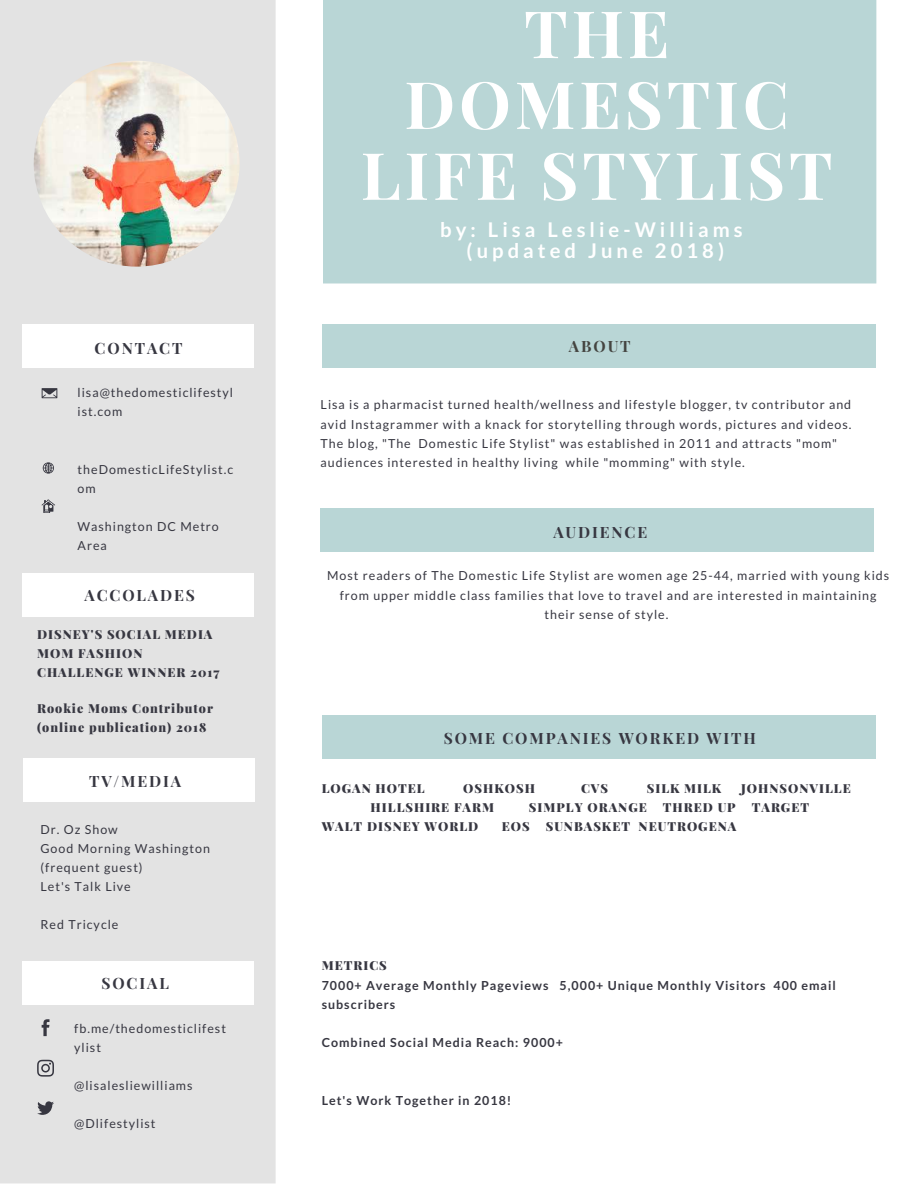
<style>
.page{position:relative;width:918px;height:1188px;background:#fff}
.page>*{position:absolute;margin:0;border:0;box-sizing:border-box;transform-origin:0 0}
.t1{font:700 65.4px/70.8px "Playfair Display";letter-spacing:.06em;color:#fff;text-align:center}
.t2{font:700 20.25px/21.3px "Lato";letter-spacing:.2em;color:#fff;text-align:center}
.t3{font:700 15.6px "Playfair Display";letter-spacing:.12em;color:#373741}
.t4{font:700 15.6px "Playfair Display";letter-spacing:.12em;color:#444440}
.t5{font:12.45px/19.2px "Lato";letter-spacing:.08em;color:#373741}
.t6{font:900 12.45px/19.2px "Playfair Display";letter-spacing:.08em;color:#373741}
.t7{font:700 12.45px/19.2px "Lato";letter-spacing:.08em;color:#373741}
</style>
<div class="page">
<div style="left:0;top:0;width:276px;height:1184px;background:#e3e3e3"></div>
<div style="left:323px;top:0;width:553px;height:284px;background:#b9d6d6"></div>
<div style="left:321px;top:508px;width:553px;height:44px;background:#b9d6d6"></div>
<div style="left:23px;top:324px;width:231px;height:44px;background:#fff"></div>
<div style="left:23px;top:573px;width:231px;height:43px;background:#fff"></div>
<div style="left:24px;top:758px;width:231px;height:44px;background:#fff"></div>
<div style="left:23px;top:961px;width:231px;height:44px;background:#fff"></div>
<svg style="left:42px;top:388px;width:15px;height:10px"></svg>
<svg style="left:42px;top:500px;width:13px;height:13px"></svg>
<svg style="left:43px;top:462px;width:11px;height:12px"></svg>
<div style="left:322px;top:715px;width:553px;height:44px;background:#b9d6d6"></div>
<div style="left:322px;top:324px;width:553px;height:44px;background:#b9d6d6"></div>
<svg style="left:37px;top:1060px;width:17px;height:17px"></svg>
<svg style="left:37px;top:1101px;width:17px;height:14px"></svg>
<svg style="left:42px;top:1019px;width:7px;height:17px"></svg>
<img style="left:34px;top:61px;width:206px;height:206px;border-radius:50%">
<p class="t3" style="left:95px;top:338px;width:89px">CONTACT</p>
<p class="t5" style="left:78px;top:383px;width:157px">lisa@thedomesticlifestyl ist.com</p>
<p class="t5" style="left:78px;top:459px;width:157px">theDomesticLifeStylist.c om</p>
<p class="t5" style="left:78px;top:517px;width:143px">Washington DC Metro<br>Area</p>
<p class="t3" style="left:84px;top:585px;width:112px">ACCOLADES</p>
<p class="t6" style="left:37px;top:624px;width:184px">DISNEY'S SOCIAL MEDIA<br>MOM FASHION<br>CHALLENGE WINNER 2017</p>
<p class="t6" style="left:37px;top:699px;width:177px">Rookie Moms Contributor (online publication) 2018</p>
<p class="t3" style="left:89px;top:771px;width:94px">TV/MEDIA</p>
<p class="t5" style="left:41px;top:819px;width:171px">Dr. Oz Show<br>Good Morning Washington (frequent guest)<br>Let's Talk Live</p>
<p class="t5" style="left:41px;top:915px;width:80px">Red Tricycle</p>
<p class="t3" style="left:101px;top:974px;width:69px">SOCIAL</p>
<p class="t5" style="left:74px;top:1018px;width:153px">fb.me/thedomesticlifest ylist</p>
<p class="t5" style="left:74px;top:1076px;width:120px">@lisalesliewilliams</p>
<p class="t5" style="left:74px;top:1114px;width:83px">@Dlifestylist</p>
<h1 class="t1" style="left:361px;top:-2px;width:473px">THE<br>DOMESTIC<br>LIFE STYLIST</h1>
<h2 class="t2" style="left:440px;top:219px;width:304px">by: Lisa Leslie-Williams (updated June 2018)</h2>
<p class="t4" style="left:569px;top:337px;width:63px">ABOUT</p>
<p class="t5" style="left:321px;top:395px;width:532px">Lisa is a pharmacist turned health/wellness and lifestyle blogger, tv contributor and avid Instagrammer with a knack for storytelling through words, pictures and videos.<br>The blog, "The Domestic Life Stylist" was established in 2011 and attracts "mom" audiences interested in healthy living while "momming" with style.</p>
<p class="t3" style="left:553px;top:522px;width:95px">AUDIENCE</p>
<p class="t5" style="left:327px;top:566px;width:564px;text-align:center">Most readers of The Domestic Life Stylist are women age 25-44, married with young kids from upper middle class families that love to travel and are interested in maintaining their sense of style.</p>
<p class="t3" style="left:444px;top:728px;width:314px">SOME COMPANIES WORKED WITH</p>
<p class="t6" style="left:322px;top:779px;width:104px">LOGAN HOTEL</p>
<p class="t6" style="left:463px;top:779px;width:73px">OSHKOSH</p>
<p class="t6" style="left:581px;top:779px;width:29px">CVS</p>
<p class="t6" style="left:647px;top:779px;width:76px">SILK MILK</p>
<p class="t6" style="left:741px;top:779px;width:111px">JOHNSONVILLE</p>
<p class="t6" style="left:371px;top:798px;width:125px">HILLSHIRE FARM</p>
<p class="t6" style="left:529px;top:798px;width:119px">SIMPLY ORANGE</p>
<p class="t6" style="left:663px;top:798px;width:74px">THRED UP</p>
<p class="t6" style="left:752px;top:798px;width:59px">TARGET</p>
<p class="t6" style="left:322px;top:817px;width:158px">WALT DISNEY WORLD</p>
<p class="t6" style="left:502px;top:817px;width:29px">EOS</p>
<p class="t6" style="left:546px;top:817px;width:192px">SUNBASKET NEUTROGENA</p>
<p class="t6" style="left:322px;top:955px;width:67px">METRICS</p>
<p class="t7" style="left:322px;top:976px;width:516px">7000+ Average Monthly Pageviews 5,000+ Unique Monthly Visitors 400 email subscribers</p>
<p class="t7" style="left:322px;top:1033px;width:243px">Combined Social Media Reach: 9000+</p>
<p class="t7" style="left:322px;top:1090px;width:191px">Let's Work Together in 2018!</p>
</div>
